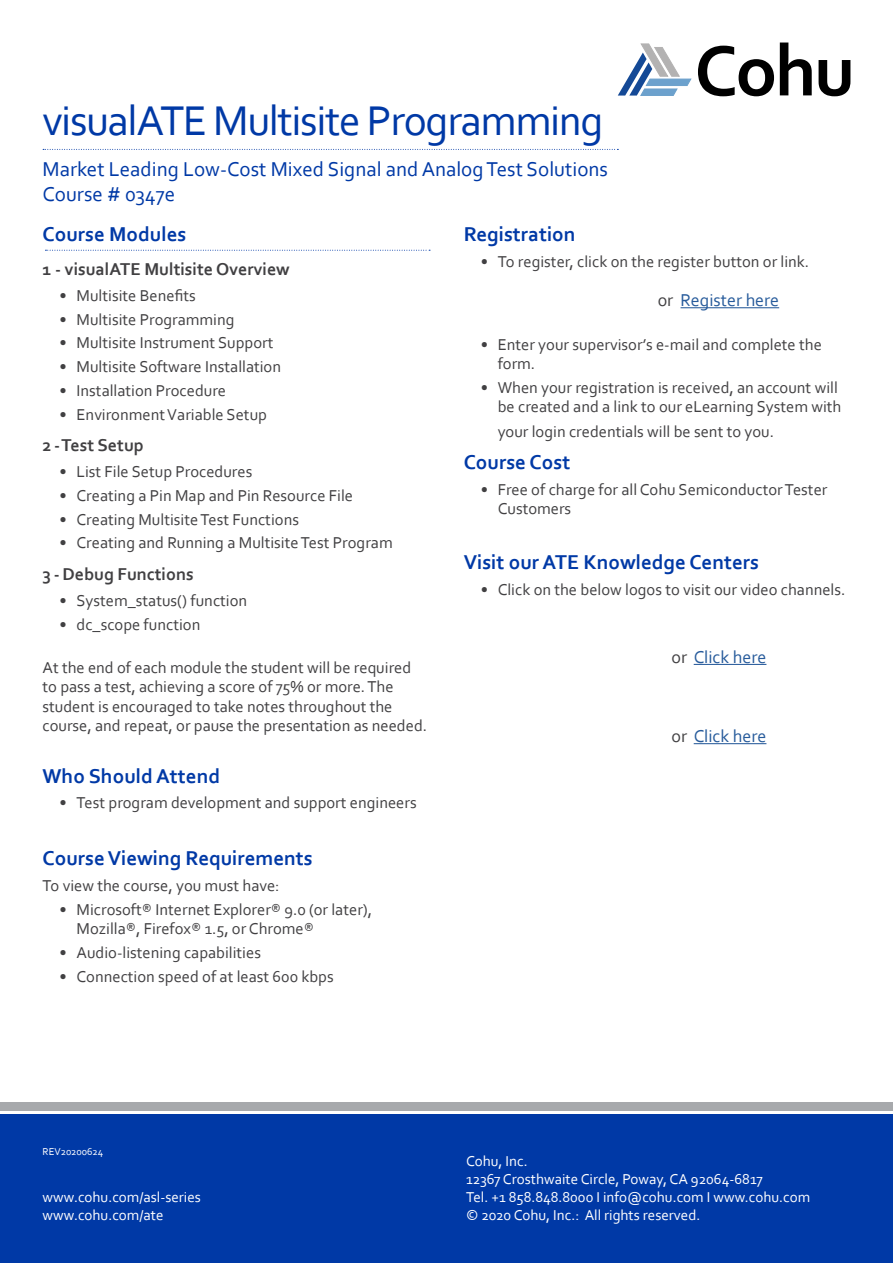
<style>
.page{position:relative;width:893px;height:1263px;background:#fff}
.page>*{position:absolute;margin:0;border:0;box-sizing:border-box;transform-origin:0 0}
.t1{font:43.5px "Corbel";letter-spacing:-.03em;color:#0039a6}
.t2{font:700 21px "Corbel";color:#0039a6}
.t3{font:21px/25.2px "Corbel";color:#0039a6}
.t4{font:700 18px "Corbel";color:#414042}
.t5{font:18px "Corbel";color:#275b9b}
.t6{font:16.5px/19.5px "Corbel";color:#414042}
.t7{font:15px/18px "Corbel";color:#fff}
.t8{font:10.5px "Corbel";color:#fff}
.s1{color:#414042}
</style>
<div class="page">
<svg style="left:618px;top:43px;width:73px;height:53px"></svg>
<svg style="left:698px;top:46px;width:76px;height:50px"></svg>
<svg style="left:780px;top:43px;width:32px;height:52px"></svg>
<svg style="left:819px;top:60px;width:31px;height:36px"></svg>
<svg style="left:43px;top:149px;width:575px;height:1px"></svg>
<div style="left:0;top:1114px;width:893px;height:149px;background:#0039a6"></div>
<div style="left:0;top:1103px;width:893px;height:8px;background:#a7a9ac"></div>
<svg style="left:45px;top:250px;width:385px;height:1px"></svg>
<hr style="left:681px;top:307px;width:98px;height:1px;background:#275b9b">
<hr style="left:694px;top:664px;width:72px;height:1px;background:#275b9b">
<hr style="left:694px;top:743px;width:72px;height:1px;background:#275b9b">
<h1 class="t1" style="left:43px;top:94px;width:563px">visualATE Multisite Programming</h1>
<p class="t3" style="left:43px;top:156px;width:567px">Market Leading Low-Cost Mixed Signal and Analog Test Solutions<br>Course # 0347e</p>
<p class="t2" style="left:43px;top:221px;width:145px">Course Modules</p>
<p class="t4" style="left:43px;top:258px;width:249px">1 - visualATE Multisite Overview</p>
<p class="t6" style="left:60px;top:285px;width:138px">• Multisite Benefits</p>
<p class="t6" style="left:60px;top:309px;width:176px">• Multisite Programming</p>
<p class="t6" style="left:60px;top:333px;width:215px">• Multisite Instrument Support</p>
<p class="t6" style="left:60px;top:357px;width:223px">• Multisite Software Installation</p>
<p class="t6" style="left:60px;top:380px;width:168px">• Installation Procedure</p>
<p class="t6" style="left:60px;top:404px;width:209px">• Environment Variable Setup</p>
<p class="t4" style="left:43px;top:434px;width:103px">2 - Test Setup</p>
<p class="t6" style="left:60px;top:461px;width:194px">• List File Setup Procedures</p>
<p class="t6" style="left:60px;top:485px;width:295px">• Creating a Pin Map and Pin Resource File</p>
<p class="t6" style="left:60px;top:509px;width:241px">• Creating Multisite Test Functions</p>
<p class="t6" style="left:60px;top:533px;width:335px">• Creating and Running a Multisite Test Program</p>
<p class="t4" style="left:43px;top:563px;width:153px">3 - Debug Functions</p>
<p class="t6" style="left:60px;top:590px;width:189px">• System_status() function</p>
<p class="t6" style="left:60px;top:614px;width:142px">• dc_scope function</p>
<p class="t6" style="left:43px;top:657px;width:386px">At the end of each module the student will be required to pass a test, achieving a score of 75% or more. The student is encouraged to take notes throughout the course, and repeat, or pause the presentation as needed.</p>
<p class="t2" style="left:43px;top:762px;width:179px">Who Should Attend</p>
<p class="t6" style="left:60px;top:793px;width:359px">• Test program development and support engineers</p>
<p class="t2" style="left:43px;top:845px;width:272px">Course Viewing Requirements</p>
<p class="t6" style="left:43px;top:875px;width:239px">To view the course, you must have:</p>
<p class="t6" style="left:77px;top:899px;width:297px;text-indent:-17px">• Microsoft® Internet Explorer® 9.0 (or later),<br>Mozilla®, Firefox® 1.5, or Chrome®</p>
<p class="t6" style="left:60px;top:942px;width:203px">• Audio-listening capabilities</p>
<p class="t6" style="left:60px;top:966px;width:276px">• Connection speed of at least 600 kbps</p>
<p class="t2" style="left:464px;top:221px;width:113px">Registration</p>
<p class="t6" style="left:481px;top:252px;width:330px">• To register, click on the register button or link.</p>
<p class="t5" style="left:658px;top:289px;width:123px"><span class="s1">or</span> Register here</p>
<p class="t6" style="left:498px;top:334px;width:326px;text-indent:-17px">• Enter your supervisor’s e-mail and complete the form.</p>
<p class="t6" style="left:481px;top:377px;width:362px;text-align:right">• When your registration is received, an account will be created and a link to our eLearning System with</p>
<p class="t6" style="left:498px;top:422px;width:278px">your login credentials will be sent to you.</p>
<p class="t2" style="left:464px;top:449px;width:108px">Course Cost</p>
<p class="t6" style="left:498px;top:479px;width:331px;text-indent:-17px">• Free of charge for all Cohu Semiconductor Tester<br>Customers</p>
<p class="t2" style="left:464px;top:549px;width:297px">Visit our ATE Knowledge Centers</p>
<p class="t6" style="left:481px;top:579px;width:366px">• Click on the below logos to visit our video channels.</p>
<p class="t5" style="left:672px;top:646px;width:96px"><span class="s1">or</span> Click here</p>
<p class="t5" style="left:672px;top:725px;width:96px"><span class="s1">or</span> Click here</p>
<p class="t8" style="left:43px;top:1145px;width:62px">REV20200624</p>
<p class="t7" style="left:43px;top:1188px;width:160px">www.cohu.com/asl-series www.cohu.com/ate</p>
<p class="t7" style="left:466px;top:1152px;width:346px">Cohu, Inc.<br>12367 Crosthwaite Circle, Poway, CA 92064‐6817<br>Tel. +1 858.848.8000 I info@cohu.com I www.cohu.com © 2020 Cohu, Inc.: All rights reserved.</p>
</div>
